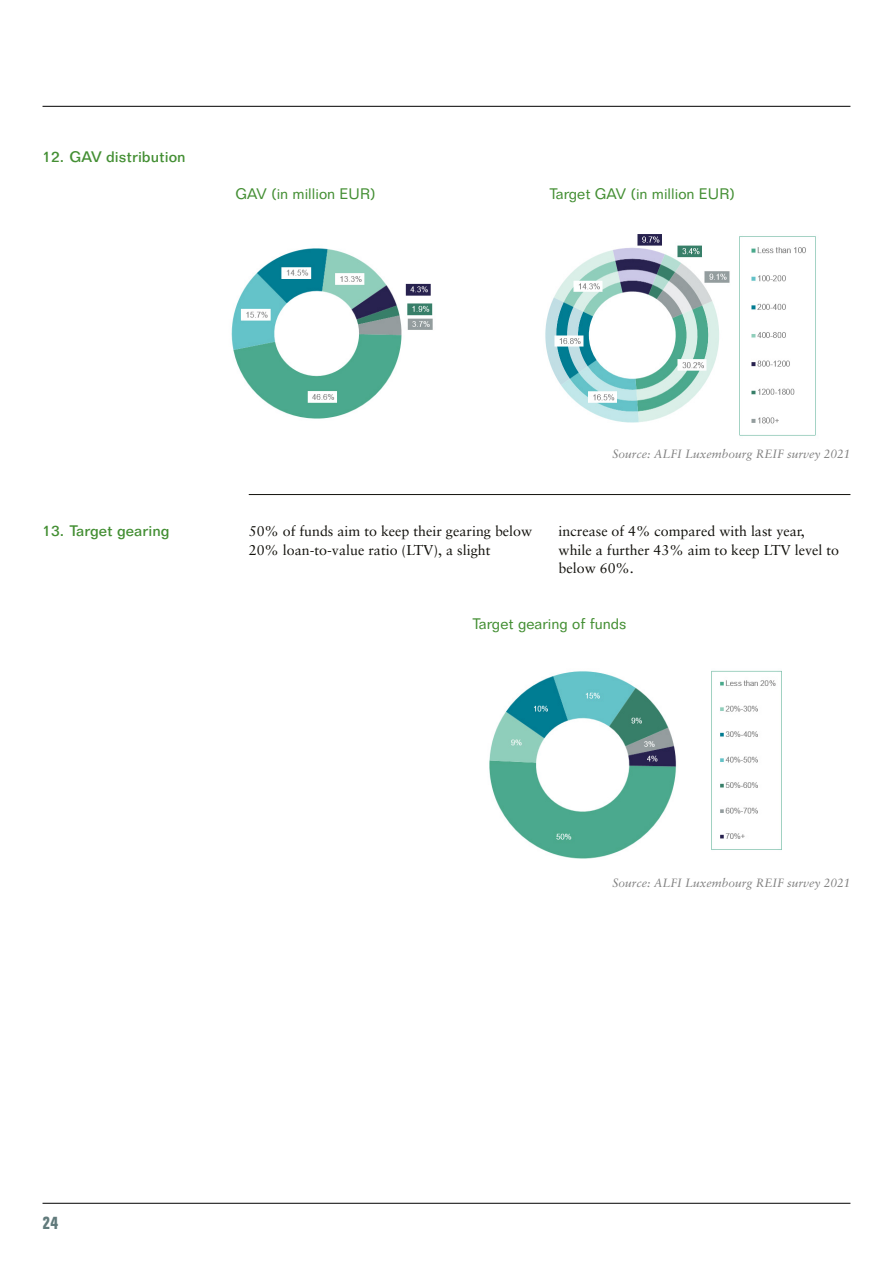
<style>
.page{position:relative;width:893px;height:1263px;background:#fff}
.page>*{position:absolute;margin:0;border:0;box-sizing:border-box;transform-origin:0 0}
.t1{font:700 condensed 18px "Folio BT";color:#617a7b}
.t2{font:15px "Folio BT";color:#448f34}
.t3{font:500 15px "Folio BT";color:#448f34}
.t4{font:14.25px/18.8px "Sabon";color:#12110c}
.t5{font:italic 12px "Sabon";color:#808080}
</style>
<div class="page">
<hr style="left:43px;top:106px;width:807px;height:1px;background:#000">
<hr style="left:43px;top:1203px;width:807px;height:1px;background:#000">
<img style="left:231px;top:248px;width:202px;height:171px">
<img style="left:545px;top:234px;width:271px;height:202px">
<img style="left:489px;top:670px;width:293px;height:189px">
<hr style="left:249px;top:494px;width:601px;height:1px;background:#12110c">
<p class="t3" style="left:43px;top:147px;width:145px">12. GAV distribution</p>
<p class="t2" style="left:236px;top:185px;width:142px">GAV (in million EUR)</p>
<p class="t2" style="left:550px;top:185px;width:187px">Target GAV (in million EUR)</p>
<p class="t5" style="left:612px;top:447px;width:240px">Source: ALFI Luxembourg REIF survey 2021</p>
<p class="t3" style="left:43px;top:521px;width:129px">13. Target gearing</p>
<p class="t4" style="left:249px;top:521px;width:285px">50% of funds aim to keep their gearing below<br>20% loan-to-value ratio (LTV), a slight</p>
<p class="t4" style="left:559px;top:521px;width:282px">increase of 4% compared with last year, while a further 43% aim to keep LTV level to below 60%.</p>
<p class="t2" style="left:473px;top:615px;width:155px">Target gearing of funds</p>
<p class="t1" style="left:43px;top:1211px;width:17px">24</p>
<p class="t5" style="left:612px;top:875px;width:240px">Source: ALFI Luxembourg REIF survey 2021</p>
</div>
